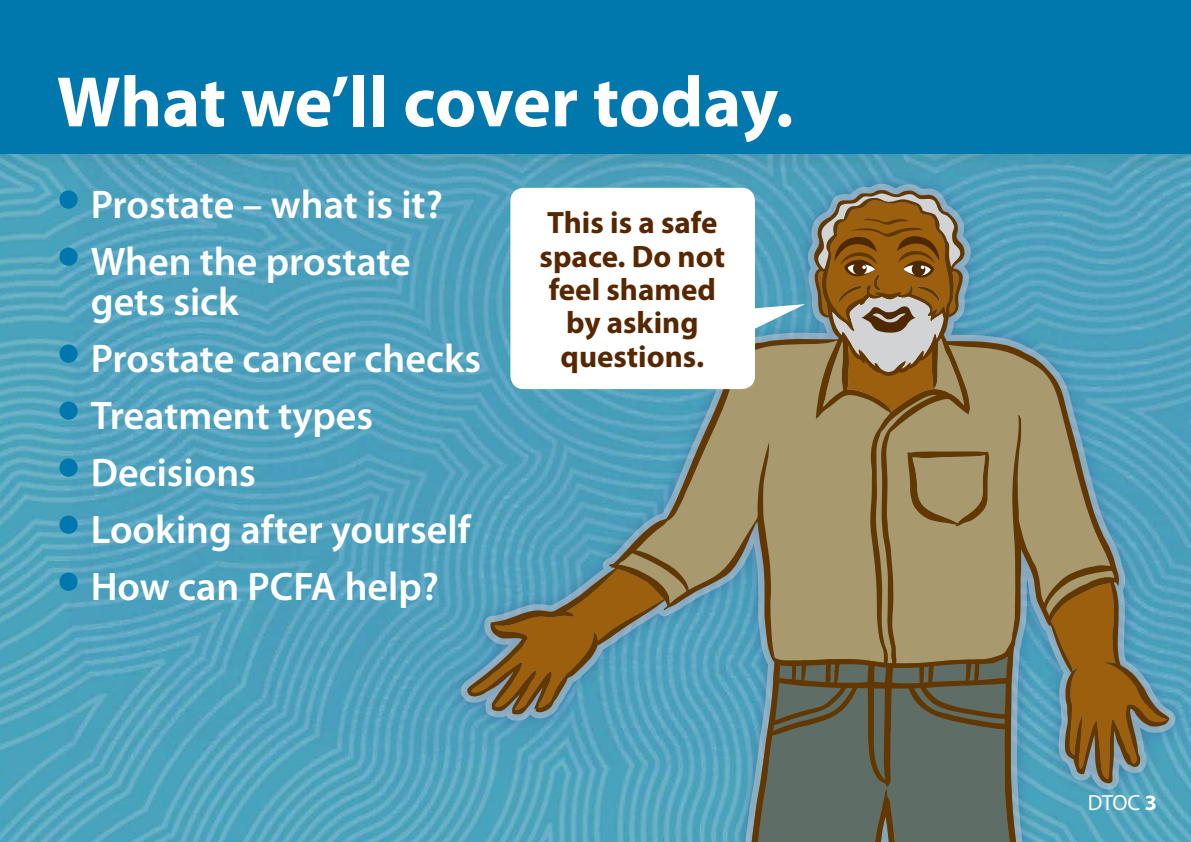
<style>
.page{position:relative;width:1191px;height:842px;background:#fff}
.page>*{position:absolute;margin:0;border:0;box-sizing:border-box;transform-origin:0 0}
.t1{font:700 72px "Myriad Pro";letter-spacing:-.01em;color:#fff}
.t2{font:600 40px/40px "Myriad Pro";color:#fff}
.t3{font:700 31px/33.3px "Myriad Pro";color:#572700;text-align:center}
.t4{font:22px "Myriad Pro";color:#fff}
.s1{font-weight:700;font-size:70px;color:#0078ae}
.s2{font-weight:700}
</style>
<div class="page">
<img style="left:0;top:153px;width:1191px;height:689px">
<div style="left:0;top:0;width:1191px;height:153px;background:#0078ae"></div>
<div style="left:446px;top:169px;width:744px;height:673px;background:#25408f;opacity:.5"></div>
<svg style="left:461px;top:184px;width:714px;height:658px;background:#53a4be"></svg>
<svg style="left:755px;top:783px;width:259px;height:59px;background:#5e6a5f"></svg>
<svg style="left:467px;top:291px;width:702px;height:492px;background:#6c8e8b"></svg>
<svg style="left:812px;top:190px;width:177px;height:473px;background:#97865e"></svg>
<svg style="left:755px;top:304px;width:50px;height:37px"></svg>
<div style="left:510px;top:188px;width:245px;height:201px;background:#fff;border-radius:13px"></div>
<h1 class="t1" style="left:57px;top:62px;width:738px">What we’ll cover today.</h1>
<p class="t2" style="left:57px;top:185px;width:387px"><span class="s1">•</span> Prostate – what is it?</p>
<p class="t2" style="left:91px;top:242px;width:322px;text-indent:-34px"><span class="s1">•</span> When the prostate gets sick</p>
<p class="t2" style="left:57px;top:339px;width:426px"><span class="s1">•</span> Prostate cancer checks</p>
<p class="t2" style="left:57px;top:396px;width:318px"><span class="s1">•</span> Treatment types</p>
<p class="t2" style="left:57px;top:453px;width:201px"><span class="s1">•</span> Decisions</p>
<p class="t2" style="left:57px;top:510px;width:415px"><span class="s1">•</span> Looking after yourself</p>
<p class="t2" style="left:57px;top:567px;width:384px"><span class="s1">•</span> How can PCFA help?</p>
<p class="t3" style="left:539px;top:207px;width:187px">This is a safe space. Do not feel shamed by asking questions.</p>
<p class="t4" style="left:1088px;top:791px;width:71px">DTOC <span class="s2">3</span></p>
</div>
